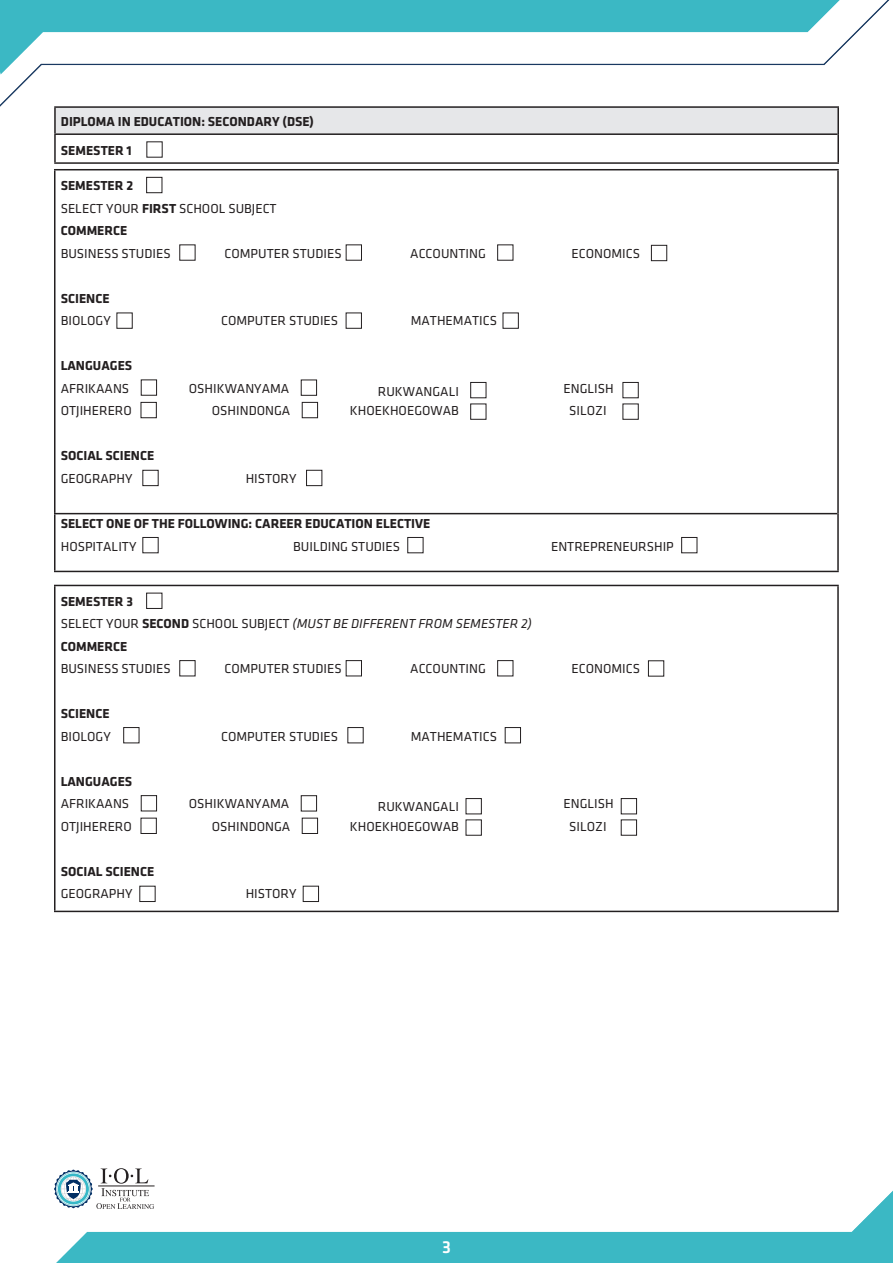
<style>
.page{position:relative;width:893px;height:1263px;background:#fff}
.page>*{position:absolute;margin:0;border:0;box-sizing:border-box;transform-origin:0 0}
.t1{font:500 18px "Klavika";color:#fff}
.t2{font:13.5px "Klavika";color:#231f20}
.t3{font:700 13.5px "Klavika";color:#231f20}
.t4{font:italic 13.5px "Klavika";color:#231f20}
.s1{font-weight:700}
.s2{font-style:normal}
.s3{font-weight:700;font-style:normal}
</style>
<div class="page">
<img style="left:0;top:0;width:893px;height:1263px">
<div style="left:55px;top:107px;width:783px;height:27px;background:#e6e7e9"></div>
<hr style="left:837px;top:108px;width:2px;height:26px;background:#231f20">
<hr style="left:837px;top:134px;width:2px;height:28px;background:#231f20">
<hr style="left:54px;top:106px;width:785px;height:2px;background:#231f20">
<hr style="left:54px;top:108px;width:2px;height:25px;background:#231f20">
<hr style="left:54px;top:133px;width:783px;height:2px;background:#231f20">
<hr style="left:54px;top:135px;width:2px;height:27px;background:#231f20">
<hr style="left:54px;top:162px;width:785px;height:2px;background:#231f20">
<hr style="left:837px;top:586px;width:2px;height:325px;background:#231f20">
<hr style="left:54px;top:585px;width:785px;height:1px;background:#231f20">
<hr style="left:54px;top:586px;width:1px;height:325px;background:#231f20">
<hr style="left:54px;top:911px;width:785px;height:1px;background:#231f20">
<div style="left:146px;top:593px;width:16px;height:16px;border:1px solid #231f20"></div>
<div style="left:179px;top:660px;width:16px;height:16px;border:1px solid #231f20"></div>
<div style="left:346px;top:660px;width:16px;height:16px;border:1px solid #231f20"></div>
<div style="left:497px;top:660px;width:16px;height:16px;border:1px solid #231f20"></div>
<div style="left:141px;top:795px;width:16px;height:16px;border:1px solid #231f20"></div>
<div style="left:301px;top:795px;width:16px;height:16px;border:1px solid #231f20"></div>
<div style="left:141px;top:818px;width:16px;height:16px;border:1px solid #231f20"></div>
<div style="left:302px;top:818px;width:16px;height:16px;border:1px solid #231f20"></div>
<svg style="left:54px;top:1168px;width:100px;height:41px"></svg>
<hr style="left:98px;top:1186px;width:57px;height:1px;background:#231f20">
<hr style="left:837px;top:170px;width:2px;height:344px;background:#231f20">
<hr style="left:837px;top:514px;width:2px;height:57px;background:#231f20">
<hr style="left:54px;top:169px;width:785px;height:1px;background:#231f20">
<hr style="left:54px;top:170px;width:1px;height:343px;background:#231f20">
<hr style="left:54px;top:513px;width:783px;height:1px;background:#231f20">
<hr style="left:54px;top:514px;width:1px;height:57px;background:#231f20">
<hr style="left:54px;top:571px;width:785px;height:1px;background:#231f20">
<div style="left:146px;top:177px;width:16px;height:16px;border:1px solid #231f20"></div>
<div style="left:346px;top:244px;width:16px;height:17px;border:1px solid #231f20"></div>
<div style="left:497px;top:244px;width:16px;height:17px;border:1px solid #231f20"></div>
<div style="left:141px;top:379px;width:16px;height:17px;border:1px solid #231f20"></div>
<div style="left:301px;top:380px;width:16px;height:16px;border:1px solid #231f20"></div>
<div style="left:141px;top:402px;width:16px;height:16px;border:1px solid #231f20"></div>
<div style="left:302px;top:402px;width:16px;height:16px;border:1px solid #231f20"></div>
<div style="left:503px;top:313px;width:16px;height:16px;border:1px solid #231f20"></div>
<div style="left:470px;top:382px;width:16px;height:16px;border:1px solid #231f20"></div>
<div style="left:622px;top:382px;width:17px;height:16px;border:1px solid #231f20"></div>
<div style="left:470px;top:404px;width:16px;height:16px;border:1px solid #231f20"></div>
<div style="left:622px;top:404px;width:17px;height:16px;border:1px solid #231f20"></div>
<div style="left:306px;top:470px;width:16px;height:16px;border:1px solid #231f20"></div>
<div style="left:407px;top:537px;width:16px;height:16px;border:1px solid #231f20"></div>
<div style="left:681px;top:537px;width:16px;height:16px;border:1px solid #231f20"></div>
<div style="left:142px;top:470px;width:17px;height:16px;border:1px solid #231f20"></div>
<div style="left:651px;top:245px;width:16px;height:16px;border:1px solid #231f20"></div>
<div style="left:346px;top:313px;width:16px;height:16px;border:1px solid #231f20"></div>
<div style="left:117px;top:313px;width:16px;height:16px;border:1px solid #231f20"></div>
<div style="left:648px;top:660px;width:16px;height:16px;border:1px solid #231f20"></div>
<div style="left:123px;top:727px;width:16px;height:16px;border:1px solid #231f20"></div>
<div style="left:505px;top:727px;width:16px;height:16px;border:1px solid #231f20"></div>
<div style="left:466px;top:798px;width:16px;height:16px;border:1px solid #231f20"></div>
<div style="left:466px;top:819px;width:16px;height:17px;border:1px solid #231f20"></div>
<div style="left:621px;top:798px;width:16px;height:16px;border:1px solid #231f20"></div>
<div style="left:621px;top:819px;width:16px;height:17px;border:1px solid #231f20"></div>
<div style="left:303px;top:886px;width:16px;height:16px;border:1px solid #231f20"></div>
<p class="t3" style="left:61px;top:114px;width:255px">DIPLOMA IN EDUCATION: SECONDARY (DSE)</p>
<p class="t3" style="left:61px;top:143px;width:72px">SEMESTER 1</p>
<p class="t3" style="left:61px;top:178px;width:74px">SEMESTER 2</p>
<p class="t2" style="left:61px;top:201px;width:217px">SELECT YOUR <span class="s1">FIRST</span> SCHOOL SUBJECT</p>
<p class="t3" style="left:61px;top:223px;width:68px">COMMERCE</p>
<p class="t2" style="left:61px;top:246px;width:111px">BUSINESS STUDIES</p>
<p class="t2" style="left:225px;top:246px;width:119px">COMPUTER STUDIES</p>
<p class="t2" style="left:410px;top:246px;width:77px">ACCOUNTING</p>
<p class="t2" style="left:571px;top:246px;width:70px">ECONOMICS</p>
<p class="t3" style="left:61px;top:291px;width:50px">SCIENCE</p>
<p class="t2" style="left:61px;top:313px;width:52px">BIOLOGY</p>
<p class="t2" style="left:221px;top:313px;width:119px">COMPUTER STUDIES</p>
<p class="t2" style="left:411px;top:313px;width:88px">MATHEMATICS</p>
<p class="t3" style="left:61px;top:358px;width:73px">LANGUAGES</p>
<p class="t2" style="left:61px;top:381px;width:70px">AFRIKAANS</p>
<p class="t2" style="left:189px;top:381px;width:102px">OSHIKWANYAMA</p>
<p class="t2" style="left:378px;top:384px;width:83px">RUKWANGALI</p>
<p class="t2" style="left:563px;top:381px;width:52px">ENGLISH</p>
<p class="t2" style="left:61px;top:403px;width:73px">OTJIHERERO</p>
<p class="t2" style="left:212px;top:403px;width:80px">OSHINDONGA</p>
<p class="t2" style="left:350px;top:403px;width:111px">KHOEKHOEGOWAB</p>
<p class="t2" style="left:569px;top:403px;width:39px">SILOZI</p>
<p class="t3" style="left:61px;top:448px;width:95px">SOCIAL SCIENCE</p>
<p class="t2" style="left:61px;top:471px;width:73px">GEOGRAPHY</p>
<p class="t2" style="left:246px;top:471px;width:52px">HISTORY</p>
<p class="t3" style="left:61px;top:516px;width:371px">SELECT ONE OF THE FOLLOWING: CAREER EDUCATION ELECTIVE</p>
<p class="t2" style="left:61px;top:539px;width:77px">HOSPITALITY</p>
<p class="t2" style="left:293px;top:539px;width:108px">BUILDING STUDIES</p>
<p class="t2" style="left:551px;top:539px;width:124px">ENTREPRENEURSHIP</p>
<p class="t3" style="left:61px;top:594px;width:74px">SEMESTER 3</p>
<p class="t4" style="left:61px;top:616px;width:472px"><span class="s2">SELECT YOUR</span> <span class="s3">SECOND</span> <span class="s2">SCHOOL SUBJECT</span> (MUST BE DIFFERENT FROM SEMESTER 2)</p>
<p class="t3" style="left:61px;top:639px;width:68px">COMMERCE</p>
<p class="t2" style="left:61px;top:661px;width:111px">BUSINESS STUDIES</p>
<p class="t2" style="left:225px;top:661px;width:119px">COMPUTER STUDIES</p>
<p class="t2" style="left:410px;top:661px;width:77px">ACCOUNTING</p>
<p class="t2" style="left:571px;top:661px;width:70px">ECONOMICS</p>
<p class="t3" style="left:61px;top:706px;width:50px">SCIENCE</p>
<p class="t2" style="left:61px;top:729px;width:52px">BIOLOGY</p>
<p class="t2" style="left:221px;top:729px;width:119px">COMPUTER STUDIES</p>
<p class="t2" style="left:411px;top:729px;width:88px">MATHEMATICS</p>
<p class="t3" style="left:61px;top:774px;width:73px">LANGUAGES</p>
<p class="t2" style="left:61px;top:796px;width:70px">AFRIKAANS</p>
<p class="t2" style="left:189px;top:796px;width:102px">OSHIKWANYAMA</p>
<p class="t2" style="left:378px;top:799px;width:83px">RUKWANGALI</p>
<p class="t2" style="left:563px;top:796px;width:52px">ENGLISH</p>
<p class="t2" style="left:61px;top:819px;width:73px">OTJIHERERO</p>
<p class="t2" style="left:212px;top:819px;width:80px">OSHINDONGA</p>
<p class="t2" style="left:350px;top:819px;width:111px">KHOEKHOEGOWAB</p>
<p class="t2" style="left:569px;top:819px;width:39px">SILOZI</p>
<p class="t3" style="left:61px;top:864px;width:95px">SOCIAL SCIENCE</p>
<p class="t2" style="left:61px;top:886px;width:73px">GEOGRAPHY</p>
<p class="t2" style="left:246px;top:886px;width:52px">HISTORY</p>
<h1 class="t1" style="left:442px;top:1237px;width:10px">3</h1>
</div>
